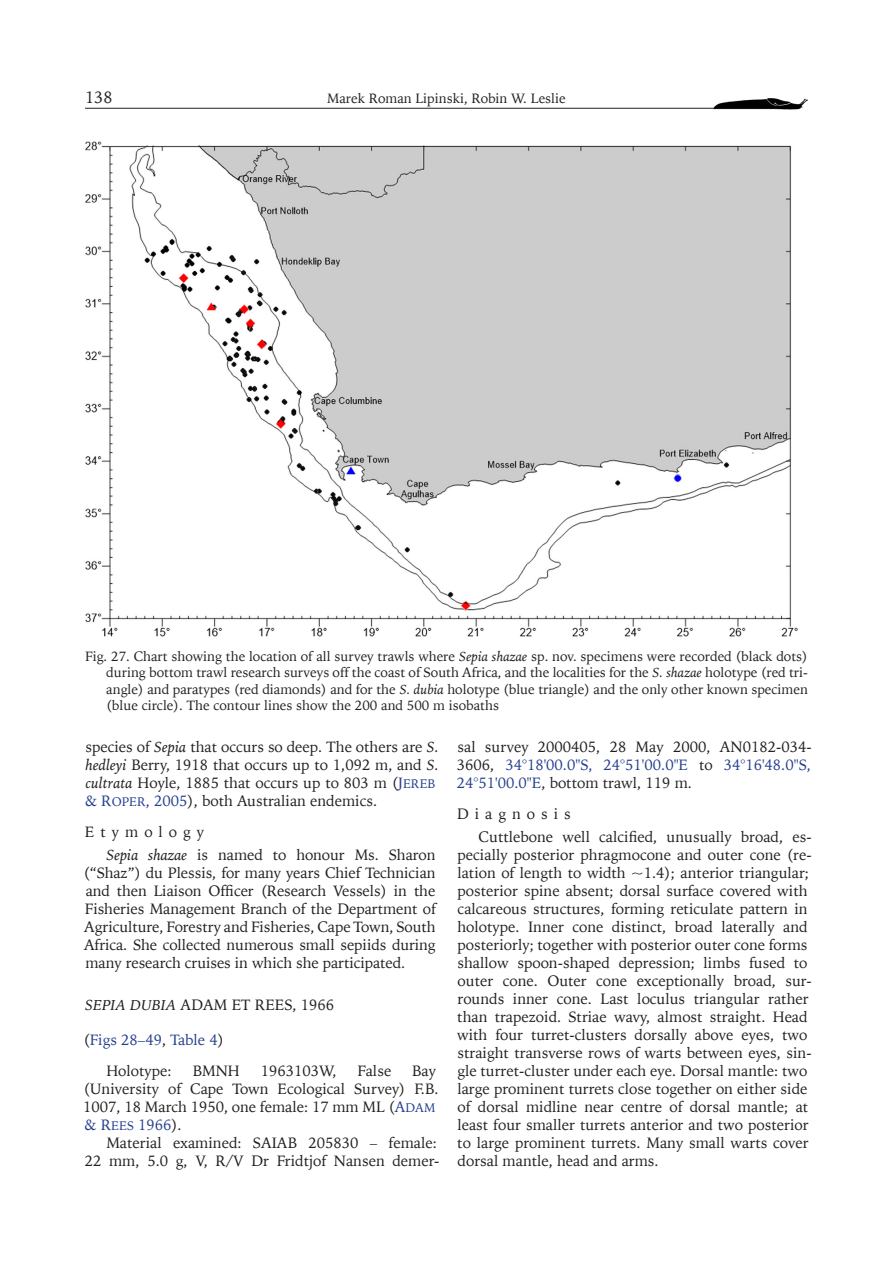
<style>
.page{position:relative;width:893px;height:1263px;background:#fff}
.page>*{position:absolute;margin:0;border:0;box-sizing:border-box;transform-origin:0 0}
.t1{font:16.5px "Iowan Old St EU";color:#231f20}
.Podtytuł_2{font:15px/18px "Iowan Old St EU";color:#231f20}
.Podtytuł_3{font:15px "Iowan Old St EU";letter-spacing:.4em;color:#231f20}
.Punkt_Genus{font:15px "Iowan Old St EU";color:#253f8e}
.Tytuł_ryciny_tabeli{font:13.5px/16.2px "Iowan Old St EU";color:#231f20;text-align:justify}
.s1{font-style:italic}
.s2{font-family:"Iowan Old St EU Normal SC830";color:#253f8e}
.s3{font-family:"Iowan Old St EU Normal SC830";font-size:12.45px;color:#253f8e}
.s4{color:#253f8e}
.s5{color:#231f20}
</style>
<div class="page">
<hr style="left:85px;top:108px;width:706px;height:1px;background:#231f20">
<img style="left:714px;top:98px;width:93px;height:12px">
<img style="left:85px;top:141px;width:713px;height:496px">
<p class="t1" style="left:85px;top:87px;width:29px">138</p>
<p class="Tytuł_ryciny_tabeli" style="left:327px;top:90px;width:240px">Marek Roman Lipinski, Robin W. Leslie</p>
<p class="Tytuł_ryciny_tabeli" style="left:106px;top:649px;width:703px;text-indent:-21px">Fig. 27. Chart showing the location of all survey trawls where <span class="s1">Sepia shazae</span> sp. nov. specimens were recorded (black dots) during bottom trawl research surveys off the coast of South Africa, and the localities for the <span class="s1">S. shazae</span> holotype (red tri&shy;angle) and paratypes (red diamonds) and for the <span class="s1">S. dubia</span> holotype (blue triangle) and the only other known specimen (blue circle). The contour lines show the 200 and 500 m isobaths</p>
<p class="Podtytuł_2" style="left:85px;top:738px;width:356px">species of <span class="s1">Sepia</span> that occurs so deep. The others are <span class="s1">S. hedleyi</span> Berry, 1918 that occurs up to 1,092 m, and <span class="s1">S. cultrata</span> Hoyle, 1885 that occurs up to 803 m (<span class="s2">J</span><span class="s3">EREB </span><span class="s2">&amp; R</span><span class="s3">OPER</span><span class="s4">, 2005</span>), both Australian endemics.</p>
<p class="Podtytuł_3" style="left:85px;top:823px;width:121px">Etymology</p>
<p class="Podtytuł_2" style="left:84px;top:846px;width:354px;text-align:justify;text-indent:23px"><span class="s1">Sepia shazae</span> is named to honour Ms. Sharon (“Shaz”) du Plessis, for many years Chief Technician and then Liaison Officer (Research Vessels) in the Fisheries Management Branch of the Department of Agriculture, Forestry and Fisheries, Cape Town, South Africa. She collected numerous small sepiids during many research cruises in which she participated.</p>
<p class="Podtytuł_2" style="left:85px;top:996px;width:251px"><span class="s1">SEPIA DUBIA</span> ADAM ET REES, 1966</p>
<p class="Punkt_Genus" style="left:84px;top:1030px;width:142px"><span class="s5">(</span>Figs 28–49<span class="s5">,</span> Table 4<span class="s5">)</span></p>
<p class="Podtytuł_2" style="left:106px;top:1062px;width:67px">Holotype:</p>
<p class="Podtytuł_2" style="left:193px;top:1062px;width:49px">BMNH</p>
<p class="Podtytuł_2" style="left:261px;top:1062px;width:77px">1963103W,</p>
<p class="Podtytuł_2" style="left:358px;top:1062px;width:35px">False</p>
<p class="Podtytuł_2" style="left:83px;top:1062px;width:357px;text-indent:329px">Bay (University of Cape Town Ecological Survey) F.B.<br>1007, 18 March 1950, one female: 17 mm ML (<span class="s2">A</span><span class="s3">DAM </span><span class="s4">&amp;</span> <span class="s2">R</span><span class="s3">EES</span> <span class="s4">1966</span>).</p>
<p class="Podtytuł_2" style="left:85px;top:1134px;width:356px;text-align:right">Material examined: SAIAB 205830 – female:<br>22 mm, 5.0 g, V, R/V Dr Fridtjof Nansen demer-</p>
<p class="Podtytuł_2" style="left:457px;top:738px;width:356px;text-align:justify">sal survey 2000405, 28 May 2000, AN0182-034- 3606, <span class="s4">34°18'00.0"S, 24°51'00.0"E</span> to <span class="s4">34°16'48.0"S, 24°51'00.0"E</span>, bottom trawl, 119 m.</p>
<p class="Podtytuł_3" style="left:457px;top:805px;width:115px">Diagnosis</p>
<p class="Podtytuł_2" style="left:457px;top:828px;width:356px;text-indent:21px">Cuttlebone well calcified, unusually broad, es&shy;pecially posterior phragmocone and outer cone (re&shy;lation of length to width ~1.4); anterior triangular; posterior spine absent; dorsal surface covered with calcareous structures, forming reticulate pattern in holotype. Inner cone distinct, broad laterally and posteriorly; together with posterior outer cone forms shallow spoon-shaped depression; limbs fused to outer cone. Outer cone exceptionally broad, sur&shy;rounds inner cone. Last loculus triangular rather than trapezoid. Striae wavy, almost straight. Head with four turret-clusters dorsally above eyes, two straight transverse rows of warts between eyes, sin&shy;gle turret-cluster under each eye. Dorsal mantle: two large prominent turrets close together on either side of dorsal midline near centre of dorsal mantle; at least four smaller turrets anterior and two posterior to large prominent turrets. Many small warts cover dorsal mantle, head and arms.</p>
</div>
